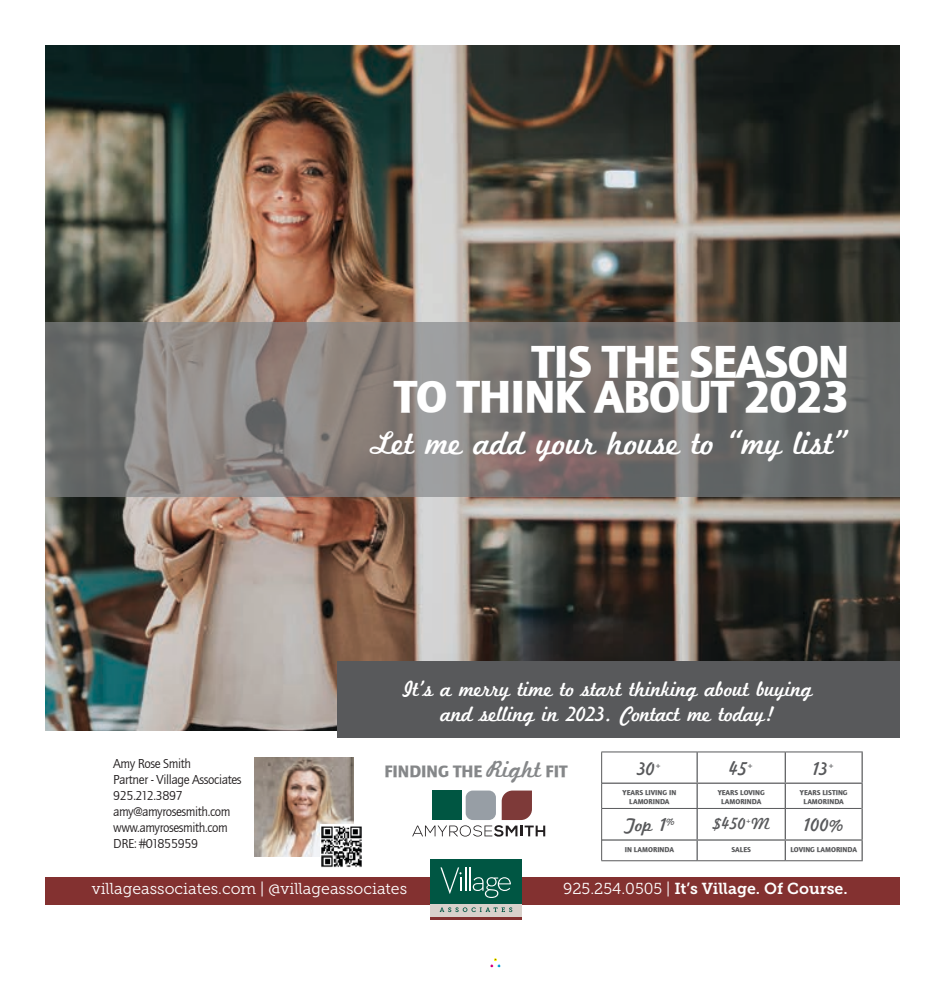
<style>
.page{position:relative;width:945px;height:990px;background:#fff}
.page>*{position:absolute;margin:0;border:0;box-sizing:border-box;transform-origin:0 0}
.t1{font:46.25px/35.4px "Quay Sans ITCTT Black";letter-spacing:-.02em;color:#fff;text-align:right}
.t2{font:34.12px "Marketing Script";letter-spacing:-.02em;color:#fff}
.t3{font:21.88px/25.6px "Marketing Script";letter-spacing:-.02em;color:#fff;text-align:center}
.t4{font:19.5px "Marketing Script";color:#58595b}
.t5{font:17px "Quay Sans ITCTT Black";color:#858789}
.t6{font:17px "Marketing Script";color:#58595b}
.t7{font:15.88px "Museo Slab 300";color:#fff}
.t8{font:15.88px "Museo Slab 700";color:#fff}
.t9{font:13.38px/16.1px "Quay Sans ITCTT Book";letter-spacing:-.03em;color:#231f20}
.t10{font:7.25px/8.8px "Quay Sans ITCTT Black";color:#58595b;text-align:center}
.s1{font-family:"Marketing Script";font-size:24.38px}
.s2{font-family:"Museo Slab 300"}
</style>
<div class="page">
<div style="left:490px;top:958px;width:11px;height:10px;border:1px solid #fff"></div>
<div style="left:45px;top:877px;width:855px;height:27px;background:#833130"></div>
<div style="left:430px;top:903px;width:92px;height:15px;background:#d8d1cb"></div>
<div style="left:430px;top:859px;width:92px;height:45px;background:#005643"></div>
<hr style="left:430px;top:917px;width:92px;height:2px;background:#833130">
<svg style="left:440px;top:907px;width:72px;height:5px"></svg>
<svg style="left:440px;top:867px;width:71px;height:31px"></svg>
<img style="left:45px;top:45px;width:855px;height:686px">
<svg style="left:45px;top:322px;width:855px;height:174px;background:#7b7876"></svg>
<div style="left:338px;top:661px;width:562px;height:77px;background:#58595b"></div>
<svg style="left:412px;top:791px;width:133px;height:46px"></svg>
<img style="left:254px;top:757px;width:100px;height:100px">
<hr style="left:601px;top:752px;width:96px;height:1px;background:#58595b">
<hr style="left:601px;top:752px;width:1px;height:31px;background:#58595b">
<hr style="left:697px;top:752px;width:88px;height:1px;background:#58595b">
<hr style="left:785px;top:752px;width:78px;height:1px;background:#58595b">
<svg style="left:601px;top:783px;width:1px;height:25px"></svg>
<hr style="left:601px;top:808px;width:96px;height:1px;background:#58595b">
<hr style="left:601px;top:809px;width:1px;height:31px;background:#58595b">
<hr style="left:697px;top:808px;width:88px;height:1px;background:#58595b">
<hr style="left:785px;top:808px;width:77px;height:1px;background:#58595b">
<svg style="left:601px;top:840px;width:1px;height:20px"></svg>
<hr style="left:601px;top:860px;width:96px;height:1px;background:#58595b">
<hr style="left:697px;top:860px;width:88px;height:1px;background:#58595b">
<hr style="left:785px;top:860px;width:78px;height:1px;background:#58595b">
<hr style="left:697px;top:752px;width:1px;height:31px;background:#58595b">
<hr style="left:785px;top:752px;width:1px;height:31px;background:#58595b">
<hr style="left:862px;top:752px;width:1px;height:31px;background:#58595b">
<hr style="left:602px;top:783px;width:95px;height:1px;background:#58595b">
<hr style="left:697px;top:783px;width:88px;height:1px;background:#58595b">
<svg style="left:697px;top:784px;width:1px;height:24px"></svg>
<hr style="left:785px;top:783px;width:78px;height:1px;background:#58595b">
<svg style="left:785px;top:784px;width:1px;height:24px"></svg>
<svg style="left:862px;top:784px;width:1px;height:24px"></svg>
<hr style="left:697px;top:809px;width:1px;height:30px;background:#58595b">
<hr style="left:785px;top:809px;width:1px;height:30px;background:#58595b">
<hr style="left:862px;top:808px;width:1px;height:31px;background:#58595b">
<hr style="left:602px;top:839px;width:95px;height:2px;background:#58595b">
<hr style="left:697px;top:839px;width:88px;height:2px;background:#58595b">
<svg style="left:697px;top:841px;width:1px;height:19px"></svg>
<hr style="left:785px;top:839px;width:78px;height:2px;background:#58595b">
<svg style="left:785px;top:841px;width:1px;height:19px"></svg>
<svg style="left:862px;top:841px;width:1px;height:19px"></svg>
<img style="left:320px;top:825px;width:42px;height:42px">
<h1 class="t1" style="left:394px;top:344px;width:457px">TIS THE SEASON<br>TO THINK ABOUT 2023</h1>
<h2 class="t2" style="left:370px;top:422px;width:480px">Let me add your house to “my list”</h2>
<h3 class="t3" style="left:403px;top:677px;width:411px">It’s a merry time to start thinking about buying and selling in 2023. Contact me today!</h3>
<p class="t5" style="left:384px;top:762px;width:185px">FINDING THE <span class="s1">Right</span> FIT</p>
<p class="t9" style="left:113px;top:755px;width:130px">Amy Rose Smith<br>Partner - Village Associates<br>925.212.3897 amy@amyrosesmith.com www.amyrosesmith.com<br>DRE: #01855959</p>
<h3 class="t4" style="left:637px;top:757px;width:26px">30<sup>+</sup></h3>
<h3 class="t4" style="left:729px;top:757px;width:26px">45<sup>+</sup></h3>
<h3 class="t4" style="left:813px;top:757px;width:23px">13<sup>+</sup></h3>
<p class="t10" style="left:623px;top:788px;width:55px">YEARS LIVING IN<br>LAMORINDA</p>
<p class="t10" style="left:718px;top:788px;width:49px">YEARS LOVING<br>LAMORINDA</p>
<p class="t10" style="left:800px;top:788px;width:49px">YEARS LISTING<br>LAMORINDA</p>
<h3 class="t4" style="left:624px;top:813px;width:52px">Top 1<sup>%</sup></h3>
<p class="t6" style="left:713px;top:813px;width:58px">$450<sup>+</sup>M</p>
<h3 class="t4" style="left:804px;top:813px;width:41px">100%</h3>
<p class="t10" style="left:625px;top:845px;width:51px">IN LAMORINDA</p>
<p class="t10" style="left:731px;top:845px;width:21px">SALES</p>
<p class="t10" style="left:790px;top:845px;width:68px">LOVING LAMORINDA</p>
<p class="t7" style="left:92px;top:880px;width:317px">villageassociates.com | @villageassociates</p>
<p class="t8" style="left:563px;top:880px;width:286px"><span class="s2">925.254.0505 |</span> It’s Village. Of Course.</p>
</div>
